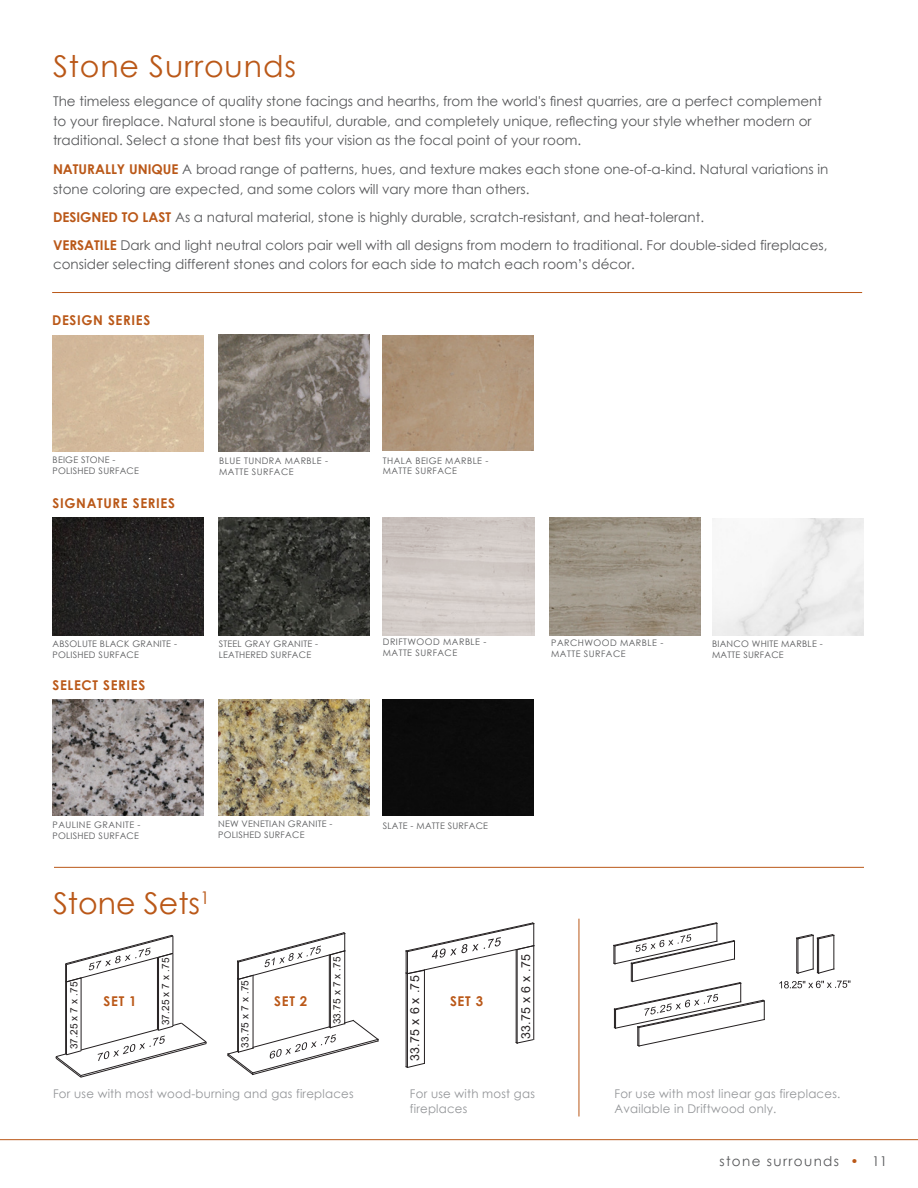
<style>
.page{position:relative;width:918px;height:1188px;background:#fff}
.page>*{position:absolute;margin:0;border:0;box-sizing:border-box;transform-origin:0 0}
.t1{font:30px "Century Gothic";letter-spacing:.03em;color:#ba5818}
.t2{font:30px "Century Gothic";color:#ba5818}
.t3{font:13.5px/19.5px "Century Gothic";color:#57585a}
.t4{font:700 13.5px "Century Gothic";letter-spacing:.05em;color:#ba5818}
.t5{font:13.5px "Century Gothic";letter-spacing:.1em;color:#57585a}
.t6{font:12.3px "Arial";letter-spacing:.025em;color:#231f20}
.t7{font:12px/15px "Century Gothic";letter-spacing:.02em;color:#939598}
.t8{font:10.05px "Arial";letter-spacing:.015em;color:#231f20}
.Disc{font:9px "Century Gothic";letter-spacing:.025em;color:#57585a}
.Disc-2{font:9px/10.8px "Century Gothic";letter-spacing:.05em;color:#57585a}
.s1{font-weight:700;color:#ba5818}
.s2{color:#ba5818}
</style>
<div class="page">
<hr style="left:406px;top:973px;width:1px;height:94px;background:#231f20">
<hr style="left:424px;top:970px;width:1px;height:93px;background:#231f20">
<hr style="left:407px;top:974px;width:1px;height:93px;background:#231f20">
<svg style="left:405px;top:1063px;width:20px;height:5px"></svg>
<hr style="left:516px;top:950px;width:1px;height:92px;background:#231f20">
<hr style="left:534px;top:946px;width:1px;height:93px;background:#231f20">
<hr style="left:517px;top:950px;width:1px;height:93px;background:#231f20">
<svg style="left:515px;top:1039px;width:18px;height:5px"></svg>
<svg style="left:405px;top:922px;width:130px;height:52px"></svg>
<svg style="left:227px;top:932px;width:152px;height:143px"></svg>
<div style="left:274px;top:995px;width:45px;height:21px;background:#fff"></div>
<svg style="left:55px;top:935px;width:152px;height:143px"></svg>
<div style="left:104px;top:995px;width:44px;height:18px;background:#fff"></div>
<svg style="left:613px;top:922px;width:152px;height:125px"></svg>
<hr style="left:797px;top:938px;width:1px;height:35px;background:#231f20">
<hr style="left:813px;top:936px;width:1px;height:33px;background:#231f20">
<hr style="left:798px;top:939px;width:1px;height:34px;background:#231f20">
<svg style="left:779px;top:980px;width:71px;height:8px"></svg>
<hr style="left:817px;top:938px;width:1px;height:35px;background:#231f20">
<hr style="left:834px;top:936px;width:1px;height:33px;background:#231f20">
<hr style="left:818px;top:939px;width:1px;height:34px;background:#231f20">
<svg style="left:796px;top:968px;width:38px;height:6px"></svg>
<svg style="left:796px;top:934px;width:38px;height:6px"></svg>
<hr style="left:579px;top:919px;width:1px;height:198px;background:#ba5818">
<hr style="left:54px;top:867px;width:810px;height:1px;background:#ba5818">
<img style="left:53px;top:518px;width:151px;height:118px">
<img style="left:218px;top:699px;width:151px;height:117px">
<img style="left:219px;top:518px;width:151px;height:118px">
<div style="left:383px;top:699px;width:151px;height:116px;background:#0b0b0b"></div>
<hr style="left:52px;top:292px;width:810px;height:1px;background:#ba5818">
<img style="left:712px;top:518px;width:151px;height:118px">
<img style="left:53px;top:699px;width:151px;height:117px">
<div style="left:53px;top:335px;width:151px;height:117px;background:#d4bb9d"></div>
<img style="left:383px;top:336px;width:151px;height:114px">
<img style="left:219px;top:335px;width:151px;height:116px">
<img style="left:549px;top:518px;width:151px;height:118px">
<hr style="left:0;top:1139px;width:918px;height:1px;background:#ba5818">
<p class="t1" style="left:53px;top:45px;width:245px">Stone Surrounds</p>
<p class="t3" style="left:53px;top:92px;width:770px">The timeless elegance of quality stone facings and hearths, from the world's finest quarries, are a perfect complement to your fireplace. Natural stone is beautiful, durable, and completely unique, reflecting your style whether modern or traditional. Select a stone that best fits your vision as the focal point of your room.</p>
<p class="t3" style="left:53px;top:159px;width:777px"><span class="s1">NATURALLY UNIQUE</span> A broad range of patterns, hues, and texture makes each stone one-of-a-kind. Natural variations in stone coloring are expected, and some colors will vary more than others.</p>
<p class="t3" style="left:53px;top:207px;width:653px"><span class="s1">DESIGNED TO LAST</span> As a natural material, stone is highly durable, scratch-resistant, and heat-tolerant.</p>
<p class="t3" style="left:53px;top:235px;width:776px"><span class="s1">VERSATILE</span> Dark and light neutral colors pair well with all designs from modern to traditional. For double-sided fireplaces, consider selecting different stones and colors for each side to match each room’s décor.</p>
<p class="t4" style="left:52px;top:310px;width:100px">DESIGN SERIES</p>
<p class="Disc" style="left:53px;top:454px;width:64px">BEIGE STONE -</p>
<p class="Disc" style="left:53px;top:465px;width:88px">POLISHED SURFACE</p>
<p class="Disc-2" style="left:383px;top:455px;width:107px">THALA BEIGE MARBLE -<br>MATTE SURFACE</p>
<p class="Disc-2" style="left:219px;top:455px;width:110px">BLUE TUNDRA MARBLE -<br>MATTE SURFACE</p>
<p class="t4" style="left:53px;top:493px;width:124px">SIGNATURE SERIES</p>
<p class="Disc" style="left:53px;top:637px;width:126px">ABSOLUTE BLACK GRANITE -</p>
<p class="Disc" style="left:53px;top:648px;width:88px">POLISHED SURFACE</p>
<p class="t4" style="left:52px;top:675px;width:94px">SELECT SERIES</p>
<p class="Disc" style="left:219px;top:638px;width:101px">STEEL GRAY GRANITE -</p>
<p class="Disc" style="left:219px;top:649px;width:94px">LEATHERED SURFACE</p>
<p class="Disc-2" style="left:383px;top:636px;width:105px">DRIFTWOOD MARBLE -</p>
<p class="Disc-2" style="left:383px;top:647px;width:76px">MATTE SURFACE</p>
<p class="Disc-2" style="left:551px;top:637px;width:114px">PARCHWOOD MARBLE -</p>
<p class="Disc-2" style="left:551px;top:648px;width:76px">MATTE SURFACE</p>
<p class="Disc" style="left:712px;top:638px;width:112px">BIANCO WHITE MARBLE -</p>
<p class="Disc" style="left:712px;top:648px;width:73px">MATTE SURFACE</p>
<p class="Disc-2" style="left:53px;top:820px;width:89px">PAULINE GRANITE -</p>
<p class="Disc" style="left:53px;top:830px;width:88px">POLISHED SURFACE</p>
<p class="Disc" style="left:218px;top:818px;width:116px">NEW VENETIAN GRANITE -</p>
<p class="Disc" style="left:218px;top:829px;width:88px">POLISHED SURFACE</p>
<p class="Disc" style="left:383px;top:819px;width:107px">SLATE - MATTE SURFACE</p>
<p class="t2" style="left:53px;top:883px;width:158px">Stone Sets<sup>1</sup></p>
<p class="t8" style="left:67px;top:1049px;width:69px;rotate:-90deg">37.25 x 7 x .75</p>
<p class="t4" style="left:104px;top:990px;width:35px">SET 1</p>
<p class="t8" style="left:159px;top:1025px;width:69px;rotate:-90deg">37.25 x 7 x .75</p>
<p class="t8" style="left:238px;top:1048px;width:69px;rotate:-90deg">33.75 x 7 x .75</p>
<p class="t4" style="left:274px;top:990px;width:35px">SET 2</p>
<p class="t8" style="left:330px;top:1024px;width:69px;rotate:-90deg">33.75 x 7 x .75</p>
<p class="t6" style="left:406px;top:1061px;width:87px;rotate:-90deg">33.75 x 6 x .75</p>
<p class="t4" style="left:450px;top:990px;width:35px">SET 3</p>
<p class="t6" style="left:518px;top:1039px;width:87px;rotate:-90deg">33.75 x 6 x .75</p>
<p class="t7" style="left:53px;top:1086px;width:302px">For use with most wood-burning and gas fireplaces</p>
<p class="t7" style="left:410px;top:1086px;width:127px">For use with most gas fireplaces</p>
<p class="t7" style="left:614px;top:1086px;width:227px">For use with most linear gas fireplaces.</p>
<p class="t7" style="left:614px;top:1101px;width:163px">Available in Driftwood only.</p>
<p class="t5" style="left:719px;top:1151px;width:141px">stone surrounds <span class="s2">•</span></p>
<p class="t3" style="left:872px;top:1151px;width:16px">11</p>
</div>
